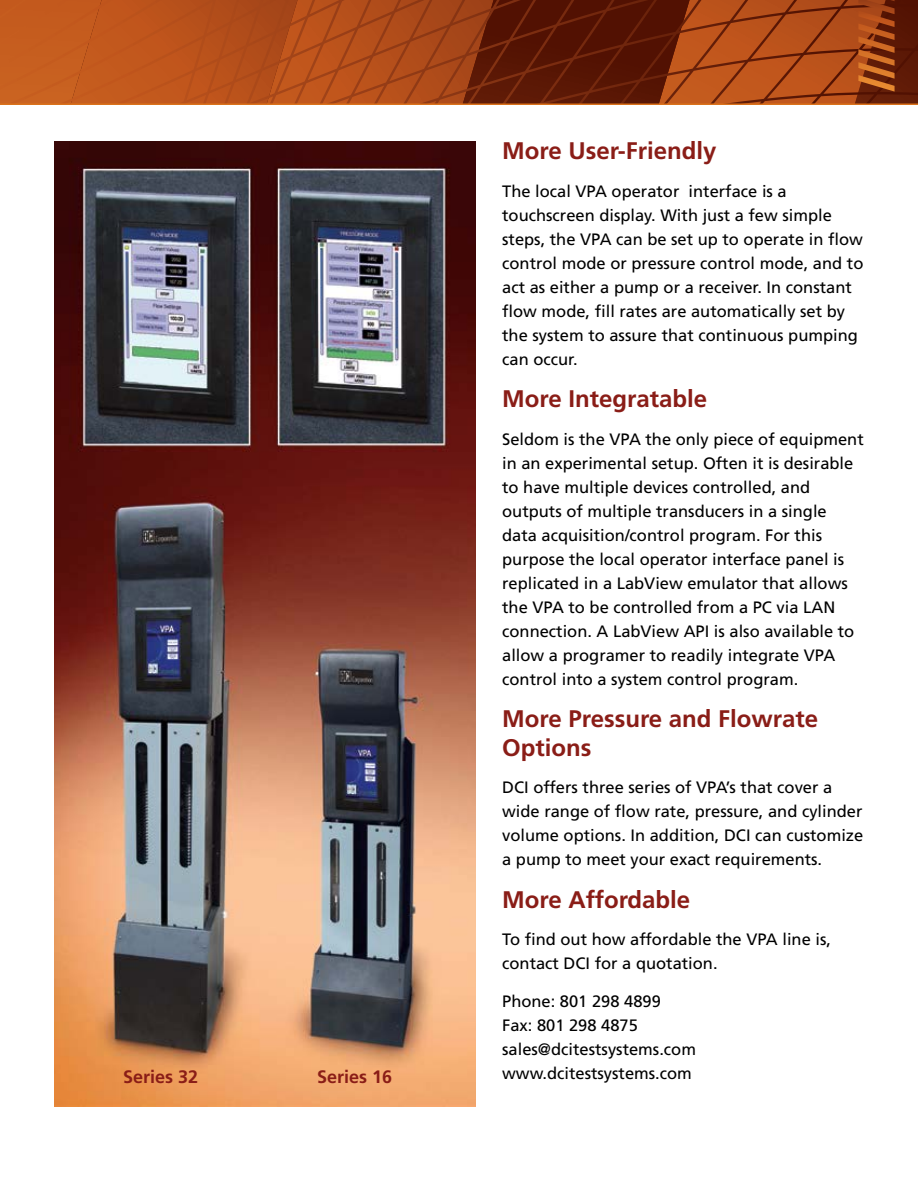
<style>
.page{position:relative;width:918px;height:1188px;background:#fff}
.page>*{position:absolute;margin:0;border:0;box-sizing:border-box;transform-origin:0 0}
.t1{font:700 24px/28.8px "Frutiger LT Std";color:#8a1d17}
.t2{font:700 18px "Frutiger LT Std";color:#8a1d17}
.t3{font:16.5px/24px "Frutiger LT Std";color:#000}
</style>
<div class="page">
<svg style="left:0;top:0;width:918px;height:105px;background:#9f4215"></svg>
<img style="left:54px;top:141px;width:421px;height:966px">
<h1 class="t1" style="left:502px;top:137px;width:216px">More User-Friendly</h1>
<p class="t3" style="left:502px;top:179px;width:363px">The local VPA operator interface is a touchscreen display. With just a few simple steps, the VPA can be set up to operate in flow control mode or pressure control mode, and to act as either a pump or a receiver. In constant flow mode, fill rates are automatically set by the system to assure that continuous pumping can occur.</p>
<h1 class="t1" style="left:502px;top:385px;width:206px">More Integratable</h1>
<p class="t3" style="left:502px;top:427px;width:363px">Seldom is the VPA the only piece of equipment in an experimental setup. Often it is desirable to have multiple devices controlled, and outputs of multiple transducers in a single data acquisition/control program. For this purpose the local operator interface panel is replicated in a LabView emulator that allows the VPA to be controlled from a PC via LAN connection. A LabView API is also available to allow a programer to readily integrate VPA control into a system control program.</p>
<h1 class="t1" style="left:502px;top:704px;width:318px">More Pressure and Flowrate<br>Options</h1>
<p class="t3" style="left:502px;top:776px;width:363px">DCI offers three series of VPA’s that cover a wide range of flow rate, pressure, and cylinder volume options. In addition, DCI can customize a pump to meet your exact requirements.</p>
<h1 class="t1" style="left:502px;top:885px;width:190px">More Affordable</h1>
<p class="t3" style="left:502px;top:928px;width:330px">To find out how affordable the VPA line is, contact DCI for a quotation.</p>
<p class="t3" style="left:502px;top:989px;width:195px">Phone: 801 298 4899<br>Fax: 801 298 4875 sales@dcitestsystems.com</p>
<p class="t2" style="left:123px;top:1066px;width:77px">Series 32</p>
<p class="t2" style="left:317px;top:1066px;width:77px">Series 16</p>
<p class="t3" style="left:502px;top:1061px;width:191px">www.dcitestsystems.com</p>
</div>
